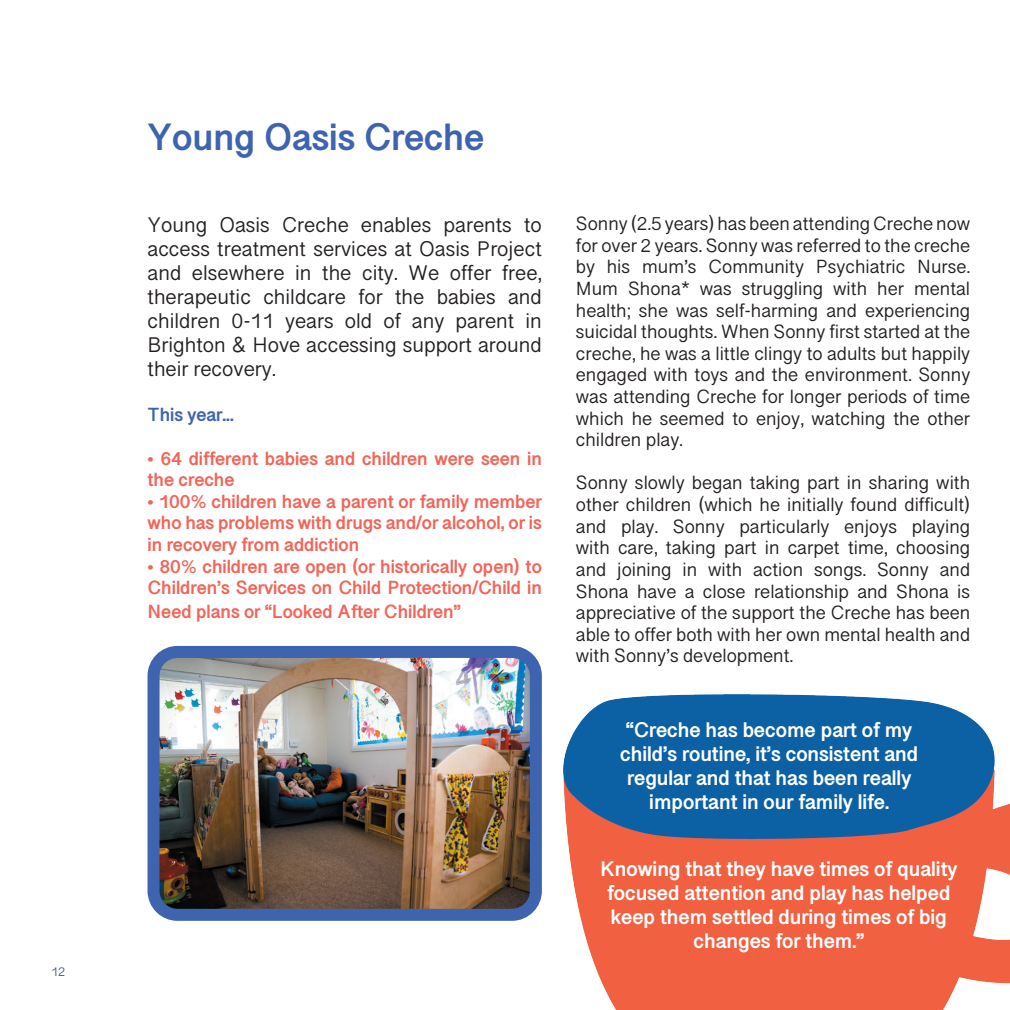
<style>
.page{position:relative;width:1010px;height:1010px;background:#fff}
.page>*{position:absolute;margin:0;border:0;box-sizing:border-box;transform-origin:0 0}
.Page_Title{font:700 36px "Telugu Sangam MN";color:#3e64af}
.Content{font:20px/24px "Telugu Sangam MN";color:#231f20;text-align:justify}
.Content-2{font:700 20px/24px "Telugu Sangam MN";color:#fff;text-align:center}
.Content-3{font:18px/21.6px "Telugu Sangam MN";color:#231f20;text-align:justify}
.Content-4{font:700 18px/21.6px "Telugu Sangam MN";color:#f26558}
.Content-5{font:700 18px "Telugu Sangam MN";color:#3e64af}
.Page_Number{font:12px "Telugu Sangam MN";color:#425a9f}
</style>
<div class="page">
<img style="left:160px;top:658px;width:368px;height:249px">
<div style="left:147px;top:645px;width:394px;height:275px;border:12px solid #3e64af;border-radius:24px"></div>
<img style="left:519px;top:673px;width:490px;height:336px">
<p class="Page_Number" style="left:51px;top:964px;width:16px">12</p>
<p class="Page_Title" style="left:147px;top:117px;width:338px">Young Oasis Creche</p>
<p class="Content" style="left:147px;top:212px;width:396px">Young Oasis Creche enables parents to access treatment services at Oasis Project and elsewhere in the city. We offer free, therapeutic childcare for the babies and children 0-11 years old of any parent in Brighton &amp; Hove accessing support around their recovery.</p>
<p class="Content-5" style="left:147px;top:404px;width:88px">This year...</p>
<p class="Content-4" style="left:147px;top:447px;width:396px">• 64 different babies and children were seen in the creche</p>
<p class="Content-4" style="left:147px;top:490px;width:396px;text-align:justify">• 100% children have a parent or family member who has problems with drugs and/or alcohol, or is in recovery from addiction</p>
<p class="Content-4" style="left:147px;top:555px;width:396px">• 80% children are open (or historically open) to<br>Children’s Services on Child Protection/Child in</p>
<p class="Content-4" style="left:147px;top:601px;width:314px">Need plans or “Looked After Children”</p>
<p class="Content-3" style="left:575px;top:213px;width:396px">Sonny (2.5 years) has been attending Creche now for over 2 years. Sonny was referred to the creche by his mum’s Community Psychiatric Nurse.<br>Mum Shona* was struggling with her mental health; she was self-harming and experiencing suicidal thoughts. When Sonny first started at the creche, he was a little clingy to adults but happily engaged with toys and the environment. Sonny was attending Creche for longer periods of time which he seemed to enjoy, watching the other children play.</p>
<p class="Content-3" style="left:575px;top:472px;width:396px">Sonny slowly began taking part in sharing with other children (which he initially found difficult) and play. Sonny particularly enjoys playing with care, taking part in carpet time, choosing and joining in with action songs. Sonny and Shona have a close relationship and Shona is appreciative of the support the Creche has been able to offer both with her own mental health and with Sonny’s development.</p>
<p class="Content-2" style="left:620px;top:717px;width:299px">“Creche has become part of my child’s routine, it’s consistent and regular and that has been really important in our family life.</p>
<p class="Content-2" style="left:600px;top:857px;width:358px">Knowing that they have times of quality focused attention and play has helped keep them settled during times of big changes for them.”</p>
</div>
